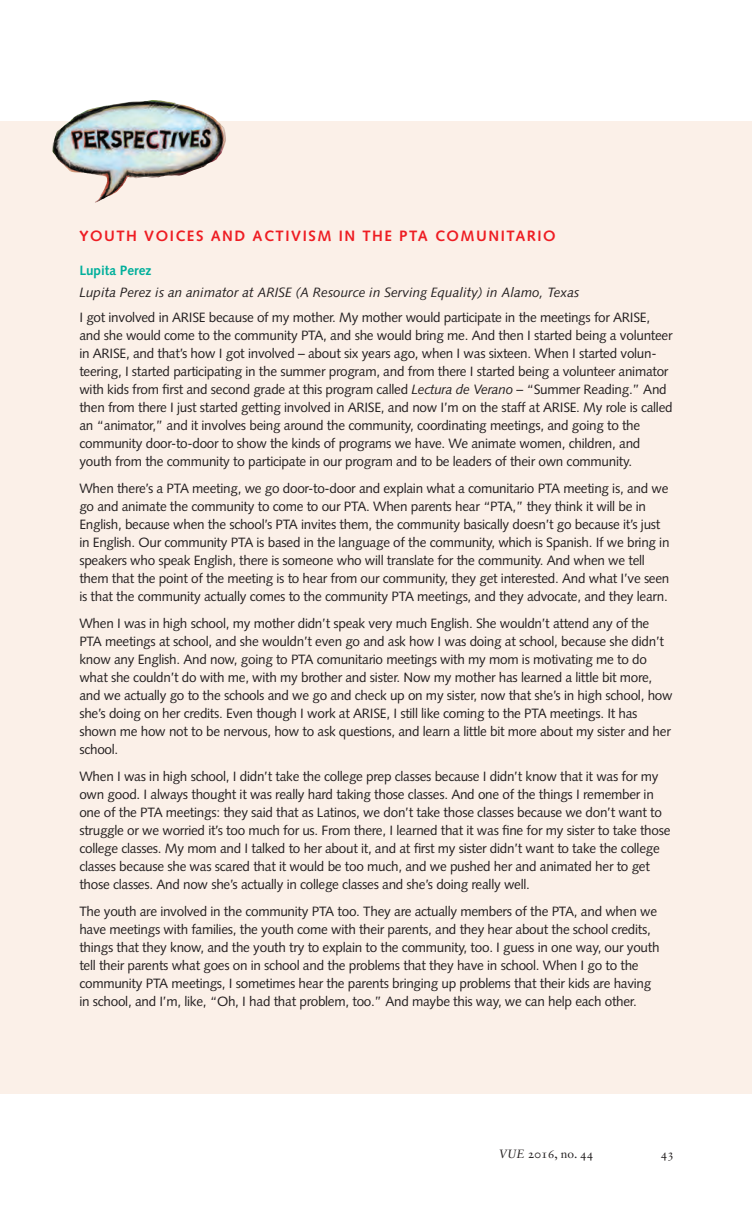
<style>
.page{position:relative;width:752px;height:1213px;background:#fff}
.page>*{position:absolute;margin:0;border:0;box-sizing:border-box;transform-origin:0 0}
.t1{font:700 15px "Syntax";letter-spacing:.1em;color:#ee1d23}
.t2{font:13.5px/18px "Syntax";letter-spacing:-.02em;color:#231f20}
.t3{font:italic 13.5px "Syntax";color:#231f20}
.t4{font:700 13.5px "Syntax";color:#00af9b}
.t5{font:12px "Sabon Roman SC";color:#231f20}
.s1{font-style:italic}
.s2{font-family:"Sabon";font-style:italic}
.s3{font-family:"Sabon"}
</style>
<div class="page">
<div style="left:0;top:122px;width:751px;height:972px;background:#fbf0e8"></div>
<img style="left:52px;top:100px;width:174px;height:103px">
<p class="t1" style="left:79px;top:227px;width:477px">YOUTH VOICES AND ACTIVISM IN THE PTA COMUNITARIO</p>
<p class="t4" style="left:79px;top:262px;width:74px">Lupita Perez</p>
<p class="t3" style="left:79px;top:285px;width:501px">Lupita Perez is an animator at ARISE (A Resource in Serving Equality) in Alamo, Texas</p>
<p class="t2" style="left:79px;top:308px;width:594px">I got involved in ARISE because of my mother. My mother would participate in the meetings for ARISE, and she would come to the community PTA, and she would bring me. And then I started being a volunteer in ARISE, and that’s how I got involved – about six years ago, when I was sixteen. When I started volun&shy;teering, I started participating in the summer program, and from there I started being a volunteer animator with kids from first and second grade at this program called <span class="s1">Lectura de Verano</span> – “Summer Reading.” And then from there I just started getting involved in ARISE, and now I’m on the staff at ARISE. My role is called an “animator,” and it involves being around the community, coordinating meetings, and going to the community door-to-door to show the kinds of programs we have. We animate women, children, and youth from the community to participate in our program and to be leaders of their own community.</p>
<p class="t2" style="left:79px;top:479px;width:591px">When there’s a PTA meeting, we go door-to-door and explain what a comunitario PTA meeting is, and we go and animate the community to come to our PTA. When parents hear “PTA,” they think it will be in English, because when the school’s PTA invites them, the community basically doesn’t go because it’s just in English. Our community PTA is based in the language of the community, which is Spanish. If we bring in speakers who speak English, there is someone who will translate for the community. And when we tell them that the point of the meeting is to hear from our community, they get interested. And what I’ve seen is that the community actually comes to the community PTA meetings, and they advocate, and they learn.</p>
<p class="t2" style="left:79px;top:614px;width:594px">When I was in high school, my mother didn’t speak very much English. She wouldn’t attend any of the PTA meetings at school, and she wouldn’t even go and ask how I was doing at school, because she didn’t know any English. And now, going to PTA comunitario meetings with my mom is motivating me to do what she couldn’t do with me, with my brother and sister. Now my mother has learned a little bit more, and we actually go to the schools and we go and check up on my sister, now that she’s in high school, how she’s doing on her credits. Even though I work at ARISE, I still like coming to the PTA meetings. It has shown me how not to be nervous, how to ask questions, and learn a little bit more about my sister and her school.</p>
<p class="t2" style="left:79px;top:767px;width:592px">When I was in high school, I didn’t take the college prep classes because I didn’t know that it was for my own good. I always thought it was really hard taking those classes. And one of the things I remember in one of the PTA meetings: they said that as Latinos, we don’t take those classes because we don’t want to struggle or we worried it’s too much for us. From there, I learned that it was fine for my sister to take those college classes. My mom and I talked to her about it, and at first my sister didn’t want to take the college classes because she was scared that it would be too much, and we pushed her and animated her to get those classes. And now she’s actually in college classes and she’s doing really well.</p>
<p class="t2" style="left:79px;top:902px;width:581px">The youth are involved in the community PTA too. They are actually members of the PTA, and when we have meetings with families, the youth come with their parents, and they hear about the school credits, things that they know, and the youth try to explain to the community, too. I guess in one way, our youth tell their parents what goes on in school and the problems that they have in school. When I go to the community PTA meetings, I sometimes hear the parents bringing up problems that their kids are having in school, and I’m, like, “Oh, I had that problem, too.” And maybe this way, we can help each other.</p>
<p class="t5" style="left:498px;top:1145px;width:97px"><span class="s2">VUE</span> 2016, <span class="s3">no</span>. 44</p>
<p class="t5" style="left:660px;top:1145px;width:15px">43</p>
</div>
